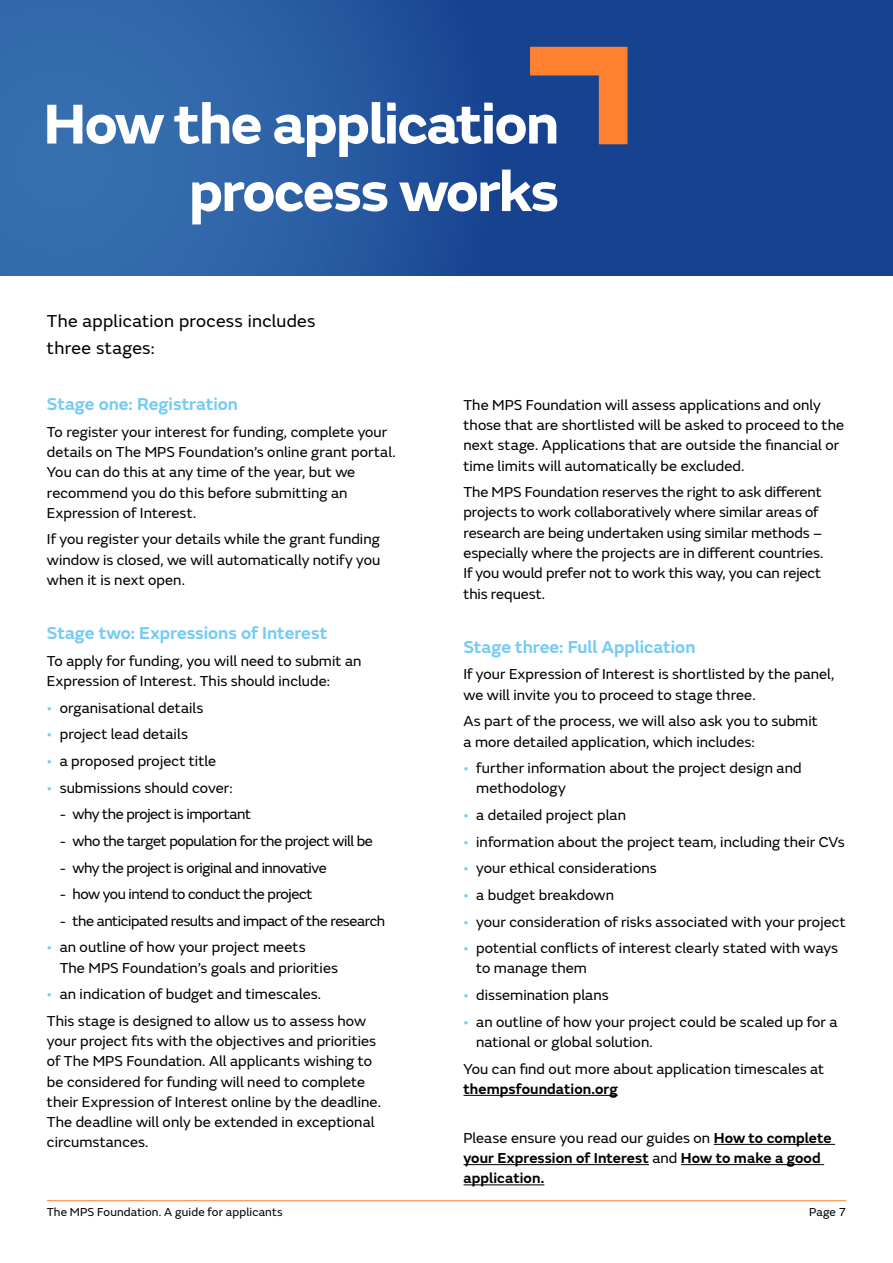
<style>
.page{position:relative;width:893px;height:1263px;background:#fff}
.page>*{position:absolute;margin:0;border:0;box-sizing:border-box;transform-origin:0 0}
.t1{font:700 58.5px/67.5px "FS Emeric";letter-spacing:-.025em;color:#fff;text-align:right}
.t2{font:600 18px "FS Emeric";letter-spacing:-.005em;color:#75cbf4}
.t3{font:18px/27px "FS Emeric";letter-spacing:.015em;color:#000}
.t4{font:15px/20.2px "FS Emeric";color:#000}
.t5{font:15px "FS Emeric";letter-spacing:-.025em;color:#000}
.t6{font:600 15px/20.2px "FS Emeric";letter-spacing:.005em;color:#000}
.t7{font:15px "FS Emeric";letter-spacing:-.03em;color:#000}
.t8{font:12px "FS Emeric";letter-spacing:.015em;color:#000}
.s1{color:#75cbf4}
.s2{font-weight:400}
</style>
<div class="page">
<hr style="left:47px;top:1200px;width:799px;height:1px;background:#ff8130">
<div style="left:0;top:0;width:893px;height:276px;background:#174290"></div>
<svg style="left:0;top:0;width:437px;height:276px;background:#2e62a7"></svg>
<hr style="left:463px;top:1095px;width:155px;height:1px;background:#000">
<hr style="left:714px;top:1144px;width:121px;height:1px;background:#000">
<hr style="left:463px;top:1164px;width:186px;height:1px;background:#000">
<hr style="left:681px;top:1164px;width:143px;height:1px;background:#000">
<hr style="left:463px;top:1184px;width:81px;height:1px;background:#000">
<svg style="left:530px;top:47px;width:98px;height:97px"></svg>
<h1 class="t1" style="left:43px;top:86px;width:517px">How the application process works</h1>
<p class="t3" style="left:47px;top:306px;width:270px">The application process includes three stages:</p>
<p class="t2" style="left:47px;top:390px;width:193px">Stage one: Registration</p>
<p class="t4" style="left:47px;top:421px;width:350px">To register your interest for funding, complete your details on The MPS Foundation’s online grant portal.<br>You can do this at any time of the year, but we recommend you do this before submitting an Expression of Interest.</p>
<p class="t4" style="left:47px;top:528px;width:335px;text-align:justify">If you register your details while the grant funding window is closed, we will automatically notify you when it is next open.</p>
<p class="t2" style="left:47px;top:619px;width:282px">Stage two: Expressions of Interest</p>
<p class="t4" style="left:47px;top:650px;width:316px">To apply for funding, you will need to submit an<br>Expression of Interest. This should include:</p>
<p class="t4" style="left:47px;top:697px;width:158px"><span class="s1">•</span> organisational details</p>
<p class="t4" style="left:47px;top:723px;width:143px"><span class="s1">•</span> project lead details</p>
<p class="t4" style="left:47px;top:750px;width:171px"><span class="s1">•</span> a proposed project title</p>
<p class="t4" style="left:47px;top:777px;width:187px"><span class="s1">•</span> submissions should cover:</p>
<p class="t5" style="left:60px;top:803px;width:193px">- why the project is important</p>
<p class="t5" style="left:60px;top:830px;width:315px">- who the target population for the project will be</p>
<p class="t5" style="left:60px;top:857px;width:269px">- why the project is original and innovative</p>
<p class="t5" style="left:60px;top:883px;width:254px">- how you intend to conduct the project</p>
<p class="t7" style="left:60px;top:910px;width:327px">- the anticipated results and impact of the research</p>
<p class="t4" style="left:60px;top:936px;width:280px;text-indent:-13px"><span class="s1">•</span> an outline of how your project meets<br>The MPS Foundation’s goals and priorities</p>
<p class="t4" style="left:47px;top:980px;width:321px;line-height:26.7px"><span class="s1">•</span> an indication of budget and timescales.<br>This stage is designed to allow us to assess how</p>
<p class="t4" style="left:47px;top:1030px;width:335px">your project fits with the objectives and priorities of The MPS Foundation. All applicants wishing to be considered for funding will need to complete their Expression of Interest online by the deadline.<br>The deadline will only be extended in exceptional circumstances.</p>
<p class="t4" style="left:463px;top:394px;width:382px">The MPS Foundation will assess applications and only those that are shortlisted will be asked to proceed to the next stage. Applications that are outside the financial or time limits will automatically be excluded.</p>
<p class="t4" style="left:463px;top:481px;width:361px">The MPS Foundation reserves the right to ask different projects to work collaboratively where similar areas of research are being undertaken using similar methods – especially where the projects are in different countries.<br>If you would prefer not to work this way, you can reject this request.</p>
<p class="t2" style="left:463px;top:633px;width:233px">Stage three: Full Application</p>
<p class="t4" style="left:463px;top:663px;width:373px">If your Expression of Interest is shortlisted by the panel, we will invite you to proceed to stage three.</p>
<p class="t4" style="left:463px;top:710px;width:356px">As part of the process, we will also ask you to submit a more detailed application, which includes:</p>
<p class="t4" style="left:476px;top:757px;width:327px;text-indent:-13px"><span class="s1">•</span> further information about the project design and methodology</p>
<p class="t4" style="left:463px;top:804px;width:164px"><span class="s1">•</span> a detailed project plan</p>
<p class="t4" style="left:463px;top:831px;width:383px"><span class="s1">•</span> information about the project team, including their CVs</p>
<p class="t4" style="left:463px;top:857px;width:195px"><span class="s1">•</span> your ethical considerations</p>
<p class="t4" style="left:463px;top:884px;width:152px"><span class="s1">•</span> a budget breakdown</p>
<p class="t4" style="left:463px;top:910px;width:384px"><span class="s1">•</span> your consideration of risks associated with your project</p>
<p class="t4" style="left:476px;top:937px;width:363px;text-indent:-13px"><span class="s1">•</span> potential conflicts of interest clearly stated with ways to manage them</p>
<p class="t4" style="left:463px;top:984px;width:147px"><span class="s1">•</span> dissemination plans</p>
<p class="t4" style="left:476px;top:1011px;width:363px;text-indent:-13px"><span class="s1">•</span> an outline of how your project could be scaled up for a national or global solution.</p>
<p class="t4" style="left:463px;top:1057px;width:362px">You can find out more about application timescales at</p>
<p class="t6" style="left:463px;top:1077px;width:156px">thempsfoundation.org</p>
<p class="t6" style="left:463px;top:1126px;width:370px"><span class="s2">Please ensure you read our guides on</span> How to complete your Expression of Interest <span class="s2">and</span> How to make a good application.</p>
<p class="t8" style="left:47px;top:1203px;width:237px">The MPS Foundation. A guide for applicants</p>
<p class="t8" style="left:809px;top:1203px;width:39px">Page 7</p>
</div>
